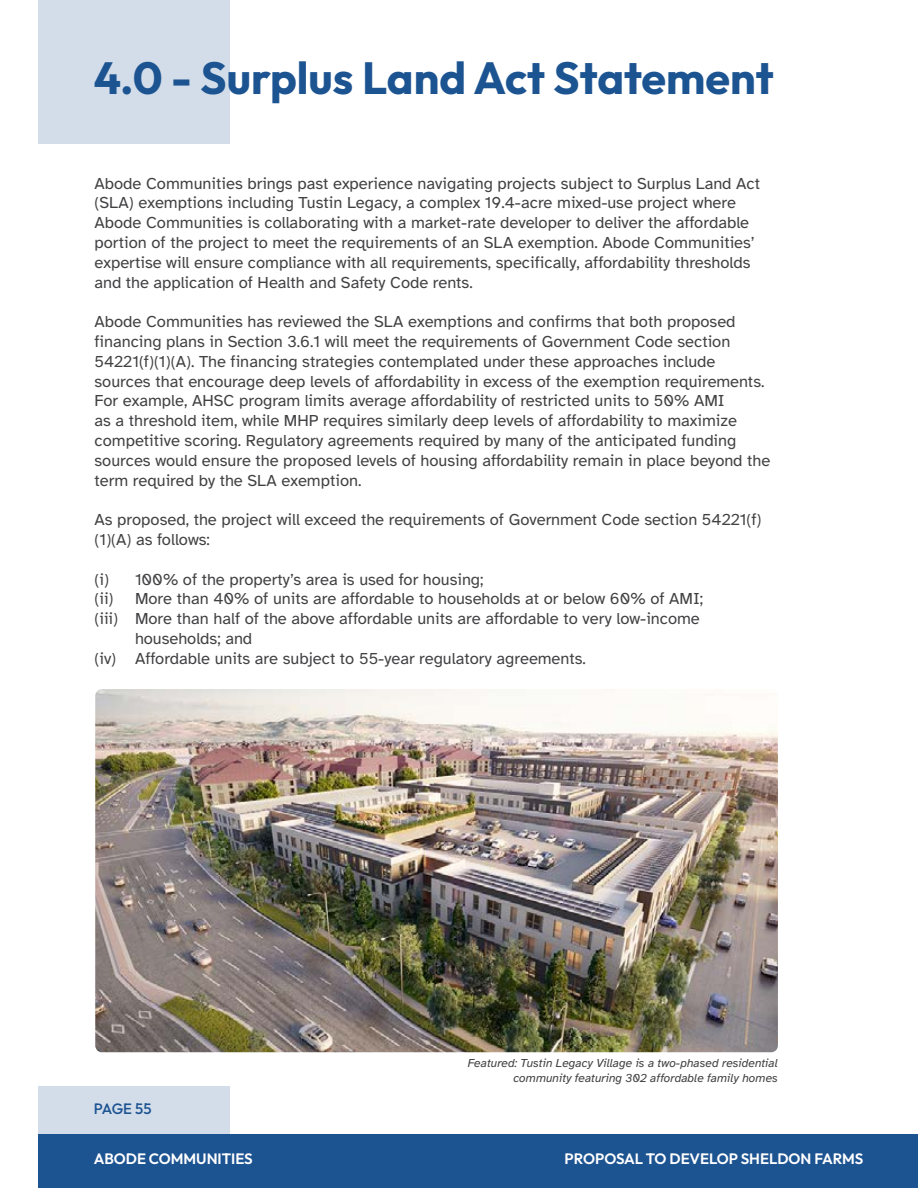
<style>
.page{position:relative;width:918px;height:1188px;background:#fff}
.page>*{position:absolute;margin:0;border:0;box-sizing:border-box;transform-origin:0 0}
.H2_-_Page_Header{font:700 45px "Outfit";color:#1c5391}
.Body_Single-Space{font:16.5px/19.8px "Atkinson Hyperlegible";color:#414042}
.t1{font:600 15px "Outfit";color:#fff}
.t2{font:500 15px "Outfit";letter-spacing:-.025em;color:#1c5391}
.t3{font:italic 12px/15px "Atkinson Hyperlegible";color:#414042;text-align:right}
</style>
<div class="page">
<div style="left:38px;top:0;width:192px;height:143px;background:#d2dde9"></div>
<div style="left:38px;top:1086px;width:192px;height:102px;background:#d2dde9"></div>
<div style="left:38px;top:1134px;width:880px;height:54px;background:#1c5391"></div>
<img style="left:95px;top:689px;width:683px;height:363px">
<h2 class="H2_-_Page_Header" style="left:94px;top:50px;width:681px">4.0 - Surplus Land Act Statement</h2>
<p class="Body_Single-Space" style="left:94px;top:173px;width:667px">Abode Communities brings past experience navigating projects subject to Surplus Land Act (SLA) exemptions including Tustin Legacy, a complex 19.4-acre mixed-use project where Abode Communities is collaborating with a market-rate developer to deliver the affordable portion of the project to meet the requirements of an SLA exemption. Abode Communities’ expertise will ensure compliance with all requirements, specifically, affordability thresholds and the application of Health and Safety Code rents.</p>
<p class="Body_Single-Space" style="left:94px;top:312px;width:677px">Abode Communities has reviewed the SLA exemptions and confirms that both proposed financing plans in Section 3.6.1 will meet the requirements of Government Code section 54221(f)(1)(A). The financing strategies contemplated under these approaches include sources that encourage deep levels of affordability in excess of the exemption requirements.<br>For example, AHSC program limits average affordability of restricted units to 50% AMI<br>as a threshold item, while MHP requires similarly deep levels of affordability to maximize competitive scoring. Regulatory agreements required by many of the anticipated funding sources would ensure the proposed levels of housing affordability remain in place beyond the term required by the SLA exemption.</p>
<p class="Body_Single-Space" style="left:94px;top:510px;width:669px">As proposed, the project will exceed the requirements of Government Code section 54221(f) (1)(A) as follows:</p>
<p class="Body_Single-Space" style="left:94px;top:569px;width:390px">(i) 100% of the property’s area is used for housing;</p>
<p class="Body_Single-Space" style="left:94px;top:589px;width:21px">(ii)</p>
<p class="Body_Single-Space" style="left:135px;top:589px;width:570px">More than 40% of units are affordable to households at or below 60% of AMI;</p>
<p class="Body_Single-Space" style="left:135px;top:609px;width:566px;text-indent:-41px">(iii) More than half of the above affordable units are affordable to very low-income households; and</p>
<p class="Body_Single-Space" style="left:94px;top:649px;width:493px">(iv) Affordable units are subject to 55-year regulatory agreements.</p>
<p class="t3" style="left:468px;top:1056px;width:312px">Featured: Tustin Legacy Village is a two-phased residential community featuring 302 affordable family homes</p>
<p class="t2" style="left:94px;top:1100px;width:59px">PAGE 55</p>
<p class="t1" style="left:94px;top:1150px;width:160px">ABODE COMMUNITIES</p>
<p class="t1" style="left:565px;top:1150px;width:300px">PROPOSAL TO DEVELOP SHELDON FARMS</p>
</div>
